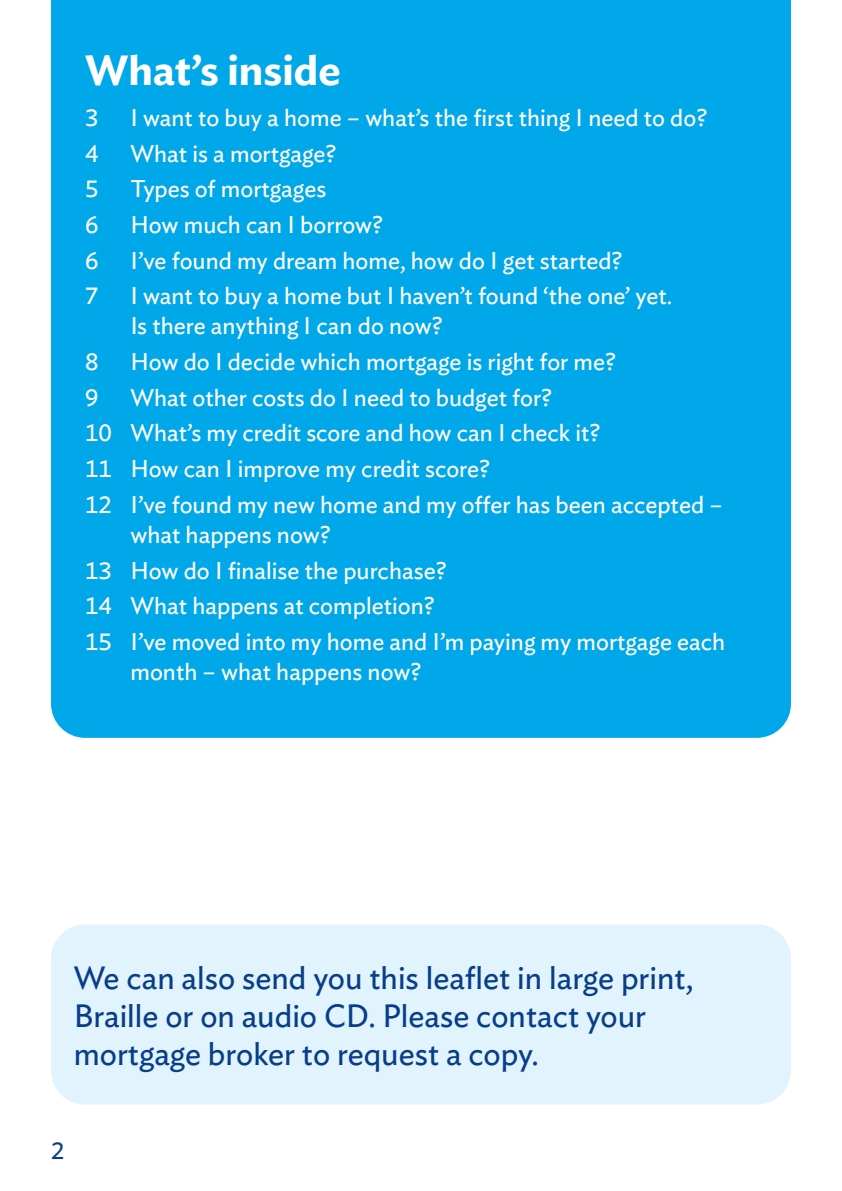
<style>
.page{position:relative;width:842px;height:1191px;background:#fff}
.page>*{position:absolute;margin:0;border:0;box-sizing:border-box;transform-origin:0 0}
.Header_4_-_semi_bold_21pt{font:600 42px "Ideal Sans";color:#fff}
.Largeprint{font:32px/38px "Ideal Sans";color:#083e89}
.Body_copy_12pt_-_content_page{font:24px/30px "Ideal Sans";color:#fff}
.t1{font:24px "Ideal Sans";color:#083e89}
</style>
<div class="page">
<div style="left:51px;top:0;width:740px;height:738px;background:#00a7e9"></div>
<div style="left:51px;top:924px;width:740px;height:180px;background:#e1f3fc;border-radius:34px"></div>
<p class="Header_4_-_semi_bold_21pt" style="left:85px;top:37px;width:257px">What’s inside</p>
<p class="Body_copy_12pt_-_content_page" style="left:85px;top:101px;width:15px">3</p>
<p class="Body_copy_12pt_-_content_page" style="left:130px;top:101px;width:578px">I want to buy a home – what’s the first thing I need to do?</p>
<p class="Body_copy_12pt_-_content_page" style="left:85px;top:136px;width:15px">4</p>
<p class="Body_copy_12pt_-_content_page" style="left:130px;top:136px;width:208px">What is a mortgage?</p>
<p class="Body_copy_12pt_-_content_page" style="left:85px;top:172px;width:15px">5</p>
<p class="Body_copy_12pt_-_content_page" style="left:130px;top:172px;width:197px">Types of mortgages</p>
<p class="Body_copy_12pt_-_content_page" style="left:85px;top:208px;width:15px">6</p>
<p class="Body_copy_12pt_-_content_page" style="left:130px;top:208px;width:254px">How much can I borrow?</p>
<p class="Body_copy_12pt_-_content_page" style="left:85px;top:243px;width:15px">6</p>
<p class="Body_copy_12pt_-_content_page" style="left:130px;top:243px;width:494px">I’ve found my dream home, how do I get started?</p>
<p class="Body_copy_12pt_-_content_page" style="left:85px;top:279px;width:15px">7</p>
<p class="Body_copy_12pt_-_content_page" style="left:130px;top:279px;width:543px">I want to buy a home but I haven’t found ‘the one’ yet.<br>Is there anything I can do now?</p>
<p class="Body_copy_12pt_-_content_page" style="left:85px;top:345px;width:15px">8</p>
<p class="Body_copy_12pt_-_content_page" style="left:130px;top:345px;width:487px">How do I decide which mortgage is right for me?</p>
<p class="Body_copy_12pt_-_content_page" style="left:85px;top:380px;width:15px">9</p>
<p class="Body_copy_12pt_-_content_page" style="left:130px;top:380px;width:423px">What other costs do I need to budget for?</p>
<p class="Body_copy_12pt_-_content_page" style="left:85px;top:416px;width:517px">10 What’s my credit score and how can I check it?</p>
<p class="Body_copy_12pt_-_content_page" style="left:85px;top:452px;width:407px">11 How can I improve my credit score?</p>
<p class="Body_copy_12pt_-_content_page" style="left:130px;top:487px;width:594px;text-indent:-45px">12 I’ve found my new home and my offer has been accepted – what happens now?</p>
<p class="Body_copy_12pt_-_content_page" style="left:85px;top:553px;width:363px">13 How do I finalise the purchase?</p>
<p class="Body_copy_12pt_-_content_page" style="left:85px;top:589px;width:351px">14 What happens at completion?</p>
<p class="Body_copy_12pt_-_content_page" style="left:130px;top:624px;width:596px;text-indent:-45px">15 I’ve moved into my home and I’m paying my mortgage each month – what happens now?</p>
<p class="Largeprint" style="left:74px;top:956px;width:621px">We can also send you this leaflet in large print,<br>Braille or on audio CD. Please contact your mortgage broker to request a copy.</p>
<p class="t1" style="left:51px;top:1132px;width:15px">2</p>
</div>
